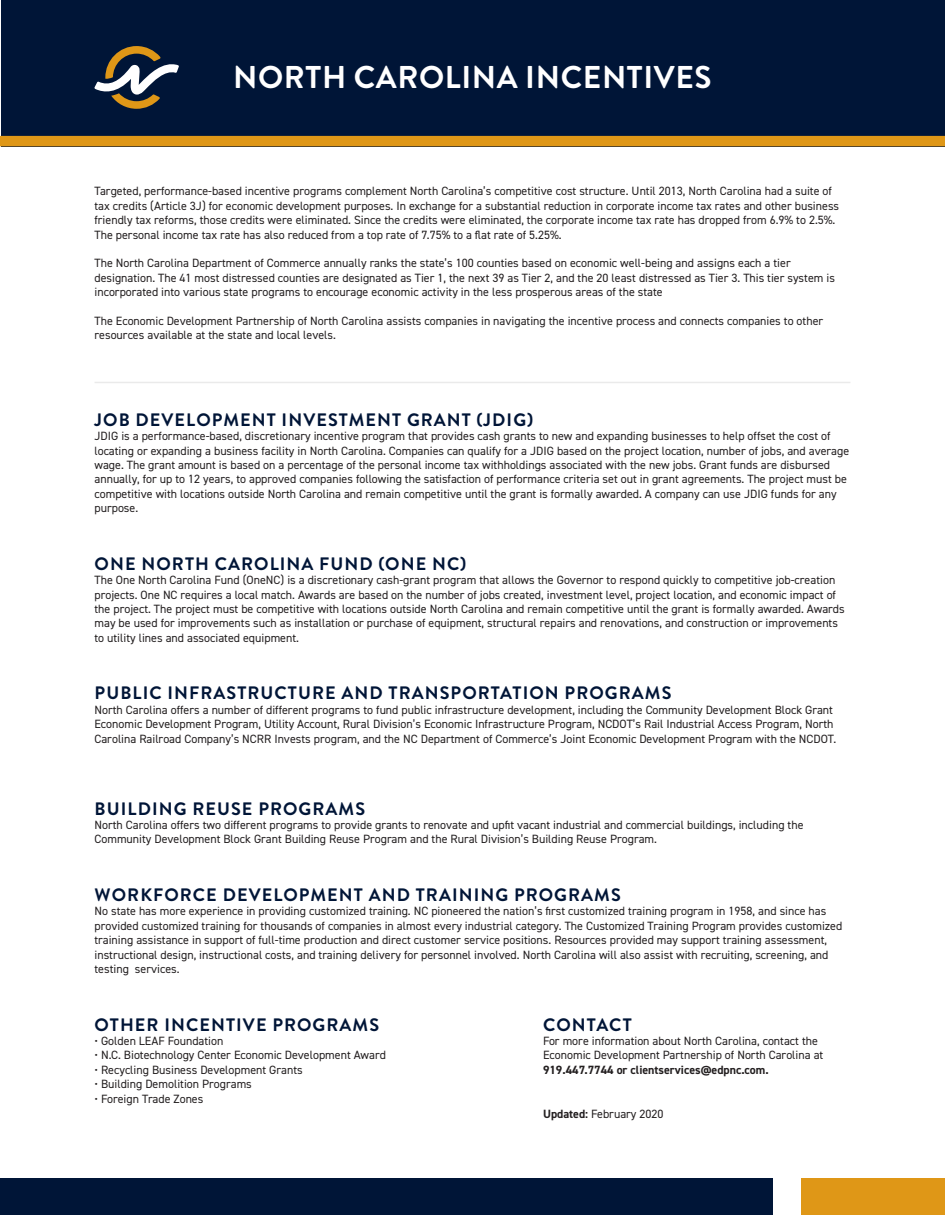
<style>
.page{position:relative;width:945px;height:1215px;background:#fff}
.page>*{position:absolute;margin:0;border:0;box-sizing:border-box;transform-origin:0 0}
.t1{font:700 31.5px "Brandon Grotesque";letter-spacing:.02em;color:#fff}
.Headers{font:700 18px "Brandon Grotesque";letter-spacing:.06em;color:#001537}
.Body_Copy{font:12px/14.4px "DIN2014";color:#231f20}
.s1{font-weight:700}
</style>
<div class="page">
<div style="left:1px;top:0;width:943px;height:146px;background:#001537"></div>
<div style="left:0;top:136px;width:945px;height:10px;background:#df9717"></div>
<hr style="left:94px;top:382px;width:756px;height:1px;background:#313131">
<svg style="left:94px;top:46px;width:85px;height:63px"></svg>
<div style="left:0;top:1179px;width:773px;height:36px;background:#001537"></div>
<div style="left:801px;top:1179px;width:143px;height:36px;background:#df9717"></div>
<p class="t1" style="left:233px;top:56px;width:480px">NORTH CAROLINA INCENTIVES</p>
<p class="Body_Copy" style="left:94px;top:184px;width:746px">Targeted, performance-based incentive programs complement North Carolina’s competitive cost structure. Until 2013, North Carolina had a suite of tax credits (Article 3J) for economic development purposes. In exchange for a substantial reduction in corporate income tax rates and other business friendly tax reforms, those credits were eliminated. Since the credits were eliminated, the corporate income tax rate has dropped from 6.9% to 2.5%.<br>The personal income tax rate has also reduced from a top rate of 7.75% to a flat rate of 5.25%.</p>
<p class="Body_Copy" style="left:94px;top:256px;width:742px">The North Carolina Department of Commerce annually ranks the state’s 100 counties based on economic well-being and assigns each a tier designation. The 41 most distressed counties are designated as Tier 1, the next 39 as Tier 2, and the 20 least distressed as Tier 3. This tier system is incorporated into various state programs to encourage economic activity in the less prosperous areas of the state</p>
<p class="Body_Copy" style="left:94px;top:313px;width:730px">The Economic Development Partnership of North Carolina assists companies in navigating the incentive process and connects companies to other resources available at the state and local levels.</p>
<p class="Headers" style="left:95px;top:407px;width:440px">JOB DEVELOPMENT INVESTMENT GRANT (JDIG)</p>
<p class="Body_Copy" style="left:94px;top:429px;width:756px">JDIG is a performance-based, discretionary incentive program that provides cash grants to new and expanding businesses to help offset the cost of locating or expanding a business facility in North Carolina. Companies can qualify for a JDIG based on the project location, number of jobs, and average wage. The grant amount is based on a percentage of the personal income tax withholdings associated with the new jobs. Grant funds are disbursed annually, for up to 12 years, to approved companies following the satisfaction of performance criteria set out in grant agreements. The project must be competitive with locations outside North Carolina and remain competitive until the grant is formally awarded. A company can use JDIG funds for any purpose.</p>
<p class="Headers" style="left:95px;top:551px;width:373px">ONE NORTH CAROLINA FUND (ONE NC)</p>
<p class="Body_Copy" style="left:94px;top:573px;width:752px">The One North Carolina Fund (OneNC) is a discretionary cash-grant program that allows the Governor to respond quickly to competitive job-creation projects. One NC requires a local match. Awards are based on the number of jobs created, investment level, project location, and economic impact of the project. The project must be competitive with locations outside North Carolina and remain competitive until the grant is formally awarded. Awards may be used for improvements such as installation or purchase of equipment, structural repairs and renovations, and construction or improvements to utility lines and associated equipment.</p>
<p class="Headers" style="left:95px;top:681px;width:578px">PUBLIC INFRASTRUCTURE AND TRANSPORTATION PROGRAMS</p>
<p class="Body_Copy" style="left:94px;top:702px;width:743px">North Carolina offers a number of different programs to fund public infrastructure development, including the Community Development Block Grant<br>Economic Development Program, Utility Account, Rural Division’s Economic Infrastructure Program, NCDOT’s Rail Industrial Access Program, North<br>Carolina Railroad Company’s NCRR Invests program, and the NC Department of Commerce’s Joint Economic Development Program with the NCDOT.</p>
<p class="Headers" style="left:95px;top:796px;width:272px">BUILDING REUSE PROGRAMS</p>
<p class="Body_Copy" style="left:94px;top:817px;width:711px">North Carolina offers two different programs to provide grants to renovate and upfit vacant industrial and commercial buildings, including the<br>Community Development Block Grant Building Reuse Program and the Rural Division’s Building Reuse Program.</p>
<p class="Headers" style="left:95px;top:882px;width:528px">WORKFORCE DEVELOPMENT AND TRAINING PROGRAMS</p>
<p class="Body_Copy" style="left:94px;top:904px;width:749px">No state has more experience in providing customized training. NC pioneered the nation’s first customized training program in 1958, and since has provided customized training for thousands of companies in almost every industrial category. The Customized Training Program provides customized training assistance in support of full-time production and direct customer service positions. Resources provided may support training assessment, instructional design, instructional costs, and training delivery for personnel involved. North Carolina will also assist with recruiting, screening, and testing services.</p>
<p class="Headers" style="left:95px;top:1012px;width:286px">OTHER INCENTIVE PROGRAMS</p>
<p class="Body_Copy" style="left:94px;top:1033px;width:130px">• Golden LEAF Foundation</p>
<p class="Body_Copy" style="left:94px;top:1048px;width:293px">• N.C. Biotechnology Center Economic Development Award</p>
<p class="Body_Copy" style="left:94px;top:1062px;width:210px">• Recycling Business Development Grants</p>
<p class="Body_Copy" style="left:94px;top:1077px;width:159px">• Building Demolition Programs</p>
<p class="Body_Copy" style="left:94px;top:1091px;width:110px">• Foreign Trade Zones</p>
<p class="Headers" style="left:543px;top:1012px;width:90px">CONTACT</p>
<p class="Body_Copy" style="left:543px;top:1033px;width:282px">For more information about North Carolina, contact the<br>Economic Development Partnership of North Carolina at<br><span class="s1">919.447.7744 or clientservices@edpnc.com.</span></p>
<p class="Body_Copy" style="left:543px;top:1106px;width:122px"><span class="s1">Updated:</span> February 2020</p>
</div>
